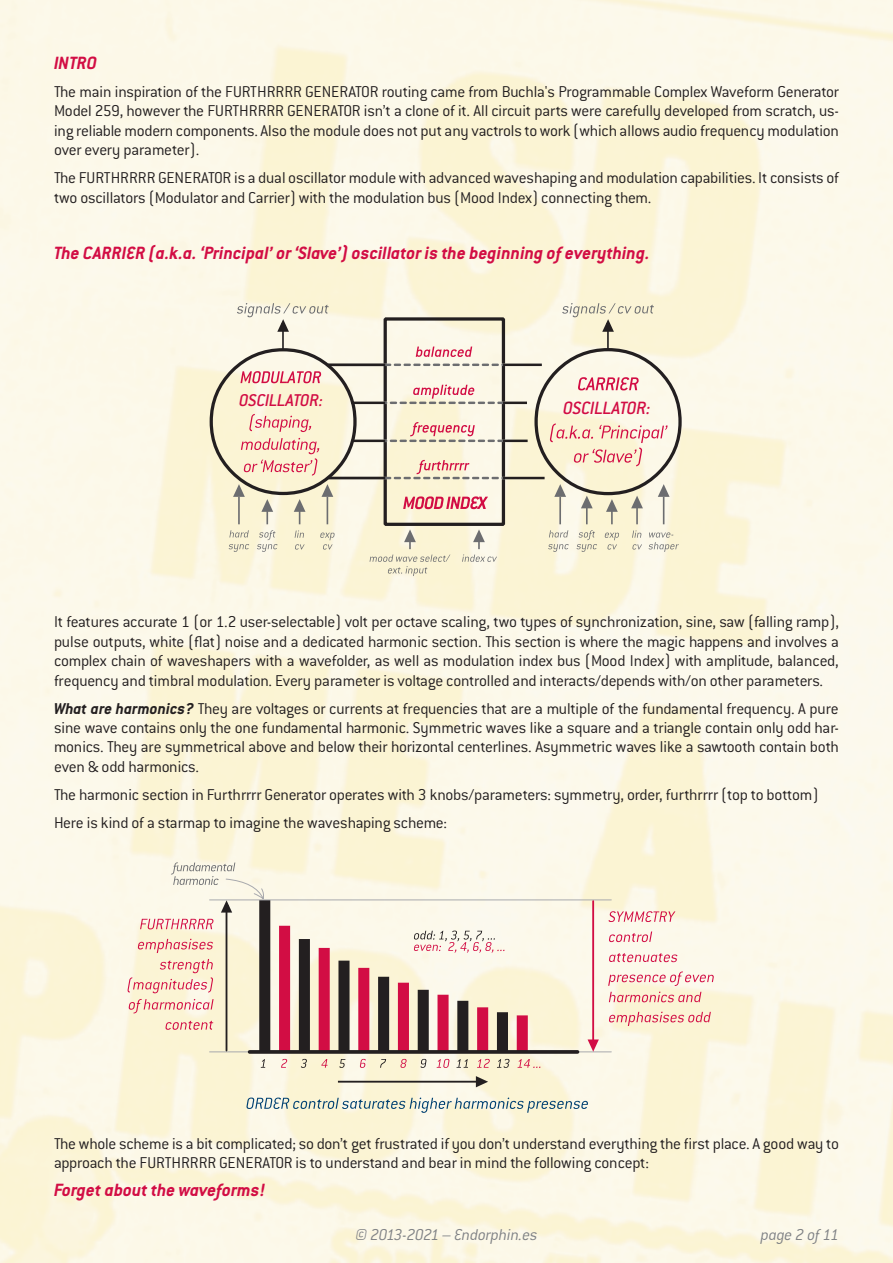
<style>
.page{position:relative;width:893px;height:1263px;background:#fff}
.page>*{position:absolute;margin:0;border:0;box-sizing:border-box;transform-origin:0 0}
.t1{font:italic 700 19.5px "Conduit ITC";color:#d20d44}
.t2{font:italic 500 19.5px "Conduit ITC";letter-spacing:-.02em;color:#d20d44}
.t3{font:italic 500 18.75px "Conduit ITC";letter-spacing:-.02em;color:#d20d44}
.t4{font:300 17.25px/19.5px "Conduit ITC";letter-spacing:-.015em;color:#231f20;text-align:justify}
.t5{font:italic 300 17.25px "Conduit ITC";letter-spacing:-.02em;color:#808285}
.s1{font-weight:700;font-style:italic}
</style>
<div class="page">
<img style="left:0;top:0;width:893px;height:1263px">
<div style="left:384px;top:317px;width:121px;height:48px;border:3px solid #231f20"></div>
<div style="left:384px;top:478px;width:121px;height:48px;border:3px solid #231f20"></div>
<hr style="left:503px;top:402px;width:24px;height:2px;background:#231f20">
<hr style="left:503px;top:364px;width:39px;height:2px;background:#231f20">
<hr style="left:503px;top:477px;width:42px;height:2px;background:#231f20">
<hr style="left:503px;top:440px;width:25px;height:2px;background:#231f20">
<hr style="left:351px;top:402px;width:34px;height:2px;background:#231f20">
<hr style="left:328px;top:363px;width:57px;height:3px;background:#231f20">
<hr style="left:351px;top:440px;width:34px;height:2px;background:#231f20">
<hr style="left:328px;top:477px;width:57px;height:2px;background:#231f20">
<hr style="left:607px;top:327px;width:2px;height:24px;background:#231f20">
<hr style="left:282px;top:327px;width:2px;height:24px;background:#231f20">
<svg style="left:562px;top:303px;width:92px;height:30px;background:#e9e4ca"></svg>
<svg style="left:237px;top:303px;width:92px;height:31px;background:#eae7d7"></svg>
<svg style="left:209px;top:346px;width:149px;height:178px;background:#e9dbc6"></svg>
<svg style="left:533px;top:346px;width:150px;height:178px;background:#ebdfcd"></svg>
<svg style="left:229px;top:530px;width:20px;height:22px"></svg>
<svg style="left:257px;top:530px;width:21px;height:22px"></svg>
<svg style="left:295px;top:530px;width:10px;height:20px"></svg>
<svg style="left:320px;top:532px;width:15px;height:18px"></svg>
<svg style="left:370px;top:529px;width:80px;height:47px;background:#efe9cd"></svg>
<svg style="left:462px;top:529px;width:35px;height:33px"></svg>
<svg style="left:548px;top:530px;width:21px;height:22px"></svg>
<svg style="left:577px;top:530px;width:20px;height:22px"></svg>
<svg style="left:605px;top:532px;width:14px;height:18px"></svg>
<svg style="left:632px;top:530px;width:10px;height:20px"></svg>
<svg style="left:649px;top:532px;width:30px;height:20px"></svg>
<svg style="left:403px;top:496px;width:85px;height:13px"></svg>
<svg style="left:384px;top:364px;width:121px;height:115px;background:#e7dac9"></svg>
<svg style="left:416px;top:347px;width:56px;height:10px"></svg>
<hr style="left:210px;top:899px;width:401px;height:1px;background:#a8a9ad">
<hr style="left:210px;top:1051px;width:401px;height:1px;background:#a8a9ad">
<svg style="left:250px;top:1050px;width:327px;height:4px"></svg>
<svg style="left:586px;top:1036px;width:16px;height:20px"></svg>
<hr style="left:592px;top:901px;width:2px;height:143px;background:#d20d44">
<svg style="left:608px;top:911px;width:106px;height:115px;background:#f7ded2"></svg>
<svg style="left:261px;top:1059px;width:279px;height:31px;background:#efe5ce"></svg>
<svg style="left:246px;top:1097px;width:342px;height:16px;background:#cfd5c9"></svg>
<svg style="left:128px;top:862px;width:400px;height:191px;background:#e1cabe"></svg>
<p class="t1" style="left:54px;top:51px;width:45px">INTRO</p>
<p class="t4" style="left:54px;top:82px;width:787px">The main inspiration of the FURTHRRRR GENERATOR routing came from Buchla's Programmable Complex Waveform Generator Model 259, however the FURTHRRRR GENERATOR isn’t a clone of it. All circuit parts were carefully developed from scratch, us&shy;ing reliable modern components. Also the module does not put any vactrols to work (which allows audio frequency modulation over every parameter).</p>
<p class="t4" style="left:54px;top:168px;width:786px">The FURTHRRRR GENERATOR is a dual oscillator module with advanced waveshaping and modulation capabilities. It consists of two oscillators (Modulator and Carrier) with the modulation bus (Mood Index) connecting them.</p>
<p class="t1" style="left:54px;top:241px;width:597px">The CARRIER (a.k.a. ‘Principal’ or ‘Slave’) oscillator is the beginning of everything.</p>
<p class="t3" style="left:239px;top:389px;width:85px">OSCILLATOR:</p>
<p class="t2" style="left:563px;top:397px;width:89px">OSCILLATOR:</p>
<p class="t4" style="left:54px;top:612px;width:786px">It features accurate 1 (or 1.2 user-selectable) volt per octave scaling, two types of synchronization, sine, saw (falling ramp), pulse outputs, white (flat) noise and a dedicated harmonic section. This section is where the magic happens and involves a complex chain of waveshapers with a wavefolder, as well as modulation index bus (Mood Index) with amplitude, balanced, frequency and timbral modulation. Every parameter is voltage controlled and interacts/depends with/on other parameters.</p>
<p class="t4" style="left:54px;top:698px;width:786px"><span class="s1">What are harmonics?</span> They are voltages or currents at frequencies that are a multiple of the fundamental frequency. A pure sine wave contains only the one fundamental harmonic. Symmetric waves like a square and a triangle contain only odd har&shy;monics. They are symmetrical above and below their horizontal centerlines. Asymmetric waves like a sawtooth contain both even &amp; odd harmonics.</p>
<p class="t4" style="left:54px;top:781px;width:766px;line-height:28px">The harmonic section in Furthrrrr Generator operates with 3 knobs/parameters: symmetry, order, furthrrrr (top to bottom)<br>Here is kind of a starmap to imagine the waveshaping scheme:</p>
<p class="t4" style="left:54px;top:1133px;width:786px">The whole scheme is a bit complicated; so don’t get frustrated if you don’t understand everything the first place. A good way to approach the FURTHRRRR GENERATOR is to understand and bear in mind the following concept:</p>
<p class="t1" style="left:54px;top:1179px;width:213px">Forget about the waveforms!</p>
<p class="t5" style="left:355px;top:1225px;width:184px">© 2013-2021 – Endorphin.es</p>
<p class="t5" style="left:761px;top:1225px;width:80px">page 2 of 11</p>
</div>
